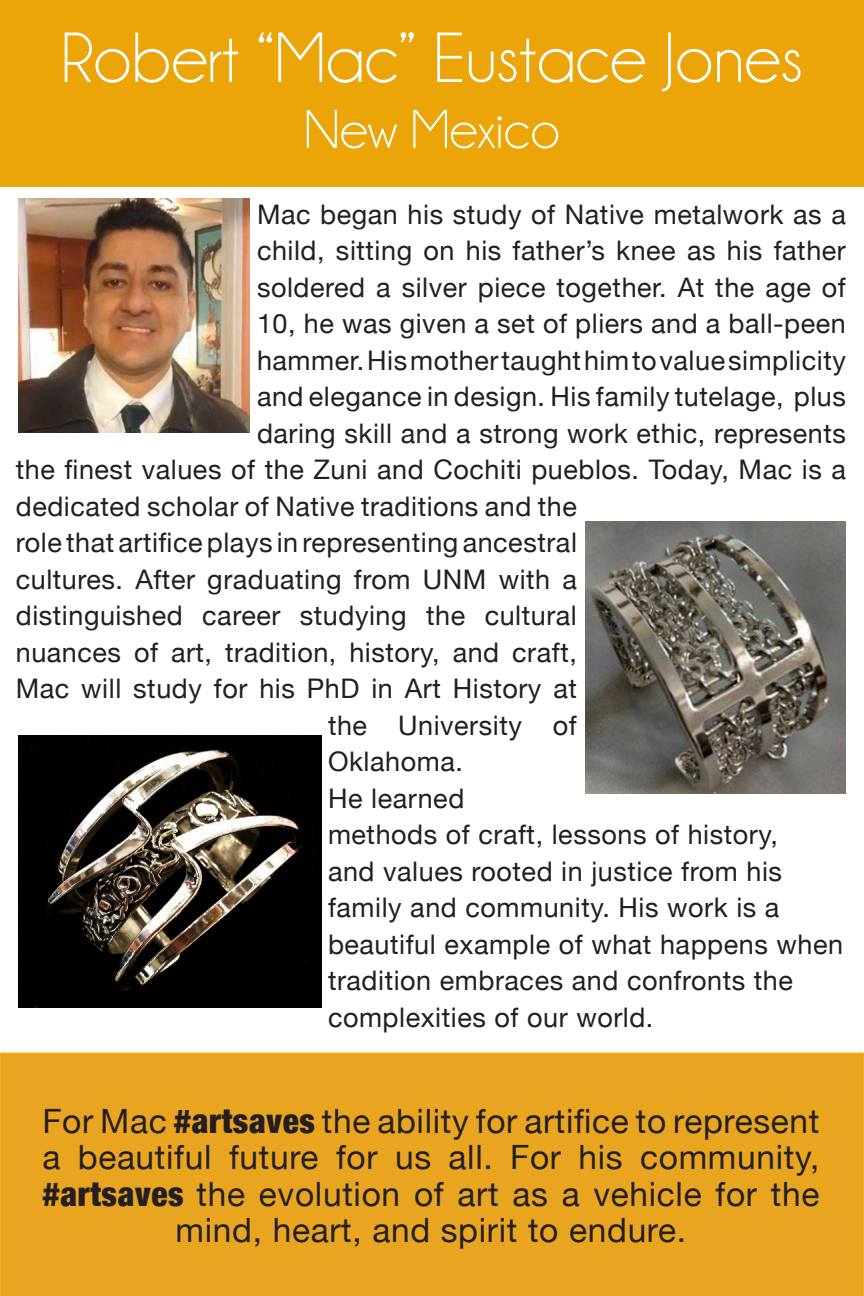
<style>
.page{position:relative;width:864px;height:1296px;background:#fff}
.page>*{position:absolute;margin:0;border:0;box-sizing:border-box;transform-origin:0 0}
.t1{font:71.5px "Champagne&Limousines";color:#fff}
.t2{font:55px "Champagne&Limousines";color:#fff}
.t3{font:33.5px/36.5px "Helvetica Neue";letter-spacing:.02em;color:#231f20;text-align:center}
.t4{font:27px/36.5px "Helvetica Neue";letter-spacing:.02em;color:#231f20}
.s1{font-weight:900;font-stretch:condensed}
</style>
<div class="page">
<div style="left:0;top:0;width:864px;height:186px;background:#eba509"></div>
<div style="left:0;top:1053px;width:864px;height:243px;background:#eaa520"></div>
<img style="left:18px;top:735px;width:304px;height:273px">
<img style="left:585px;top:521px;width:261px;height:273px">
<img style="left:18px;top:198px;width:231px;height:234px">
<p class="t1" style="left:61px;top:22px;width:744px">Robert “Mac” Eustace Jones</p>
<p class="t2" style="left:304px;top:102px;width:258px">New Mexico</p>
<p class="t4" style="left:257px;top:197px;width:590px">Mac began his study of Native metalwork as a</p>
<p class="t4" style="left:257px;top:234px;width:590px">child, sitting on his father’s knee as his father</p>
<p class="t4" style="left:257px;top:270px;width:590px">soldered a silver piece together. At the age of</p>
<p class="t4" style="left:257px;top:307px;width:590px">10, he was given a set of pliers and a ball-peen</p>
<p class="t4" style="left:257px;top:343px;width:590px">hammer. His mother taught him to value simplicity</p>
<p class="t4" style="left:257px;top:380px;width:590px">and elegance in design. His family tutelage, plus</p>
<p class="t4" style="left:257px;top:416px;width:590px">daring skill and a strong work ethic, represents</p>
<p class="t4" style="left:16px;top:453px;width:832px">the finest values of the Zuni and Cochiti pueblos. Today, Mac is a</p>
<p class="t4" style="left:16px;top:489px;width:563px">dedicated scholar of Native traditions and the</p>
<p class="t4" style="left:16px;top:526px;width:563px">role that artifice plays in representing ancestral</p>
<p class="t4" style="left:16px;top:562px;width:563px">cultures. After graduating from UNM with a</p>
<p class="t4" style="left:16px;top:599px;width:563px">distinguished career studying the cultural</p>
<p class="t4" style="left:16px;top:635px;width:563px">nuances of art, tradition, history, and craft,</p>
<p class="t4" style="left:16px;top:672px;width:563px">Mac will study for his PhD in Art History at</p>
<p class="t4" style="left:328px;top:708px;width:250px">the University of</p>
<p class="t4" style="left:328px;top:745px;width:136px">Oklahoma.</p>
<p class="t4" style="left:328px;top:781px;width:517px">He learned<br>methods of craft, lessons of history,<br>and values rooted in justice from his family and community. His work is a beautiful example of what happens when tradition embraces and confronts the complexities of our world.</p>
<p class="t3" style="left:42px;top:1104px;width:779px">For Mac <span class="s1">#artsaves</span> the ability for artifice to represent a beautiful future for us all. For his community, <span class="s1">#artsaves</span> the evolution of art as a vehicle for the mind, heart, and spirit to endure.</p>
</div>
